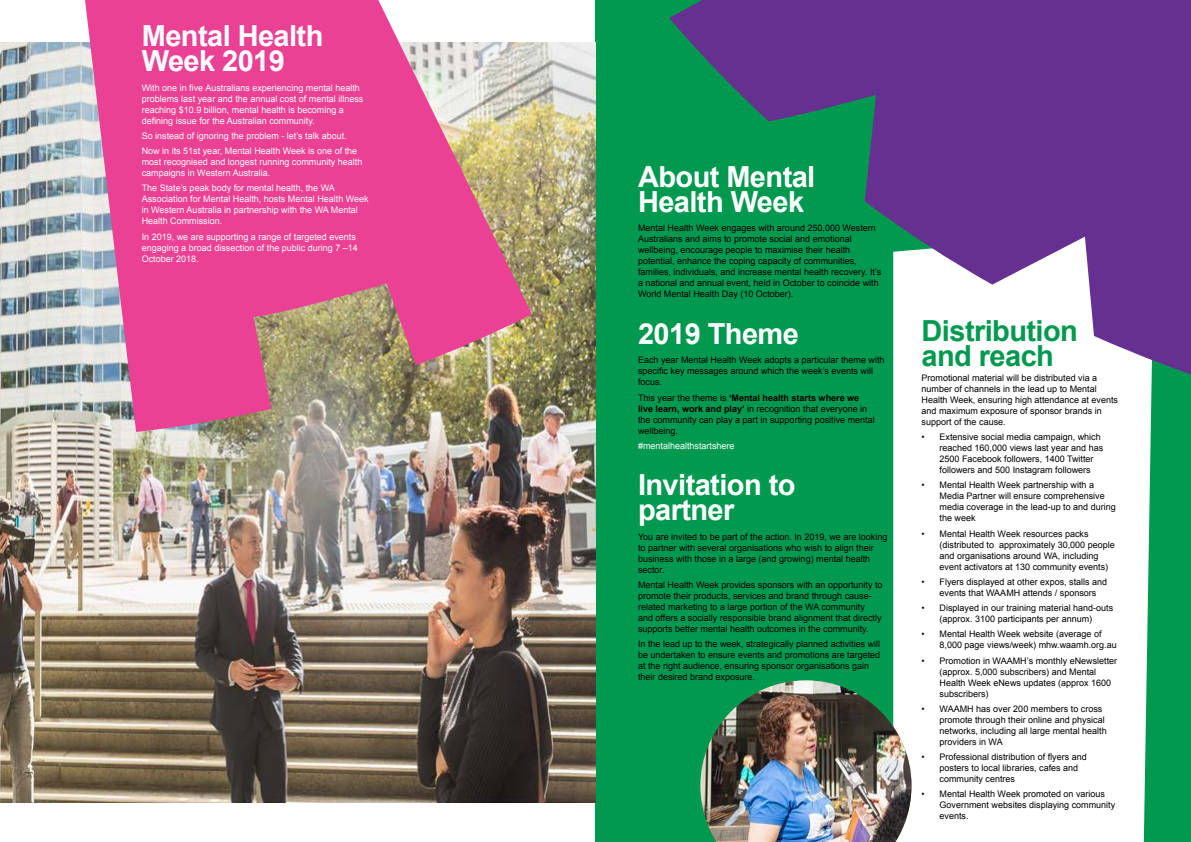
<style>
.page{position:relative;width:1191px;height:842px;background:#fff}
.page>*{position:absolute;margin:0;border:0;box-sizing:border-box;transform-origin:0 0}
.t1{font:700 29px/25px "Arial";letter-spacing:-.02em;color:#fff}
.t2{font:700 29px/25px "Arial";letter-spacing:-.02em;color:#00994f}
.t3{font:9px/11px "Arial";color:#000}
.t4{font:9px/11px "Arial";color:#fff}
.s1{font-weight:700}
</style>
<div class="page">
<div style="left:595px;top:0;width:596px;height:842px;background:#00994f"></div>
<div style="left:893px;top:389px;width:259px;height:453px;background:#fff"></div>
<img style="left:700px;top:680px;width:211px;height:162px">
<svg style="left:669px;top:0;width:522px;height:389px;fill:#663091"></svg>
<img style="left:0;top:43px;width:595px;height:759px">
<img style="left:64px;top:0;width:468px;height:432px">
<h1 class="t1" style="left:142px;top:24px;width:183px">Mental Health<br>Week 2019</h1>
<p class="t4" style="left:142px;top:82px;width:223px">With one in five Australians experiencing mental health problems last year and the annual cost of mental illness reaching $10.9 billion, mental health is becoming a defining issue for the Australian community.</p>
<p class="t4" style="left:142px;top:128px;width:217px;line-height:15.3px">So instead of ignoring the problem - let’s talk about.<br>Now in its 51st year, Mental Health Week is one of the</p>
<p class="t4" style="left:142px;top:157px;width:222px">most recognised and longest running community health campaigns in Western Australia.</p>
<p class="t4" style="left:142px;top:183px;width:228px">The State’s peak body for mental health, the WA Association for Mental Health, hosts Mental Health Week in Western Australia in partnership with the WA Mental Health Commission.</p>
<p class="t4" style="left:142px;top:231px;width:218px">In 2019, we are supporting a range of targeted events engaging a broad dissection of the public during 7 –14<br>October 2018.</p>
<h1 class="t1" style="left:638px;top:165px;width:179px">About Mental<br>Health Week</h1>
<p class="t3" style="left:638px;top:223px;width:245px">Mental Health Week engages with around 250,000 Western Australians and aims to promote social and emotional wellbeing, encourage people to maximise their health potential, enhance the coping capacity of communities, families, individuals, and increase mental health recovery. It’s a national and annual event, held in October to coincide with World Mental Health Day (10 October).</p>
<h1 class="t1" style="left:638px;top:322px;width:162px">2019 Theme</h1>
<p class="t3" style="left:638px;top:355px;width:248px">Each year Mental Health Week adopts a particular theme with specific key messages around which the week’s events will focus.</p>
<p class="t3" style="left:638px;top:392px;width:238px">This year the theme is <span class="s1">‘Mental health starts where we live learn, work and play’</span> in recognition that everyone in the community can play a part in supporting positive mental wellbeing.</p>
<p class="t4" style="left:638px;top:440px;width:98px">#mentalhealthstartshere</p>
<h1 class="t1" style="left:638px;top:473px;width:159px">Invitation to partner</h1>
<p class="t3" style="left:638px;top:531px;width:251px">You are invited to be part of the action. In 2019, we are looking to partner with several organisations who wish to align their business with those in a large (and growing) mental health sector.</p>
<p class="t3" style="left:638px;top:579px;width:246px">Mental Health Week provides sponsors with an opportunity to promote their products, services and brand through cause&shy;related marketing to a large portion of the WA community<br>and offers a socially responsible brand alignment that directly supports better mental health outcomes in the community.</p>
<p class="t3" style="left:638px;top:638px;width:244px">In the lead up to the week, strategically planned activities will be undertaken to ensure events and promotions are targeted at the right audience, ensuring sponsor organisations gain their desired brand exposure.</p>
<h1 class="t2" style="left:921px;top:319px;width:158px">Distribution and reach</h1>
<p class="t3" style="left:921px;top:372px;width:198px">Promotional material will be distributed via a number of channels in the lead up to Mental Health Week, ensuring high attendance at events and maximum exposure of sponsor brands in support of the cause.</p>
<p class="t3" style="left:939px;top:432px;width:165px;text-indent:-18px">• Extensive social media campaign, which reached 160,000 views last year and has 2500 Facebook followers, 1400 Twitter followers and 500 Instagram followers</p>
<p class="t3" style="left:939px;top:480px;width:178px;text-indent:-18px">• Mental Health Week partnership with a<br>Media Partner will ensure comprehensive media coverage in the lead-up to and during the week</p>
<p class="t3" style="left:939px;top:528px;width:177px;text-indent:-18px">• Mental Health Week resources packs (distributed to approximately 30,000 people and organisations around WA, including event activators at 130 community events)</p>
<p class="t3" style="left:939px;top:576px;width:169px;text-indent:-18px">• Flyers displayed at other expos, stalls and events that WAAMH attends / sponsors</p>
<p class="t3" style="left:921px;top:603px;width:193px;text-align:center">• Displayed in our training material hand-outs (approx. 3100 participants per annum)</p>
<p class="t3" style="left:939px;top:629px;width:179px;text-indent:-18px">• Mental Health Week website (average of<br>8,000 page views/week) mhw.waamh.org.au</p>
<p class="t3" style="left:939px;top:655px;width:179px;text-indent:-18px">• Promotion in WAAMH’s monthly eNewsletter (approx. 5,000 subscribers) and Mental Health Week eNews updates (approx 1600 subscribers)</p>
<p class="t3" style="left:939px;top:703px;width:169px;text-indent:-18px">• WAAMH has over 200 members to cross promote through their online and physical networks, including all large mental health providers in WA</p>
<p class="t3" style="left:939px;top:752px;width:149px;text-indent:-18px">• Professional distribution of flyers and posters to local libraries, cafes and community centres</p>
<p class="t3" style="left:939px;top:789px;width:177px;text-indent:-18px">• Mental Health Week promoted on various<br>Government websites displaying community events.</p>
</div>
